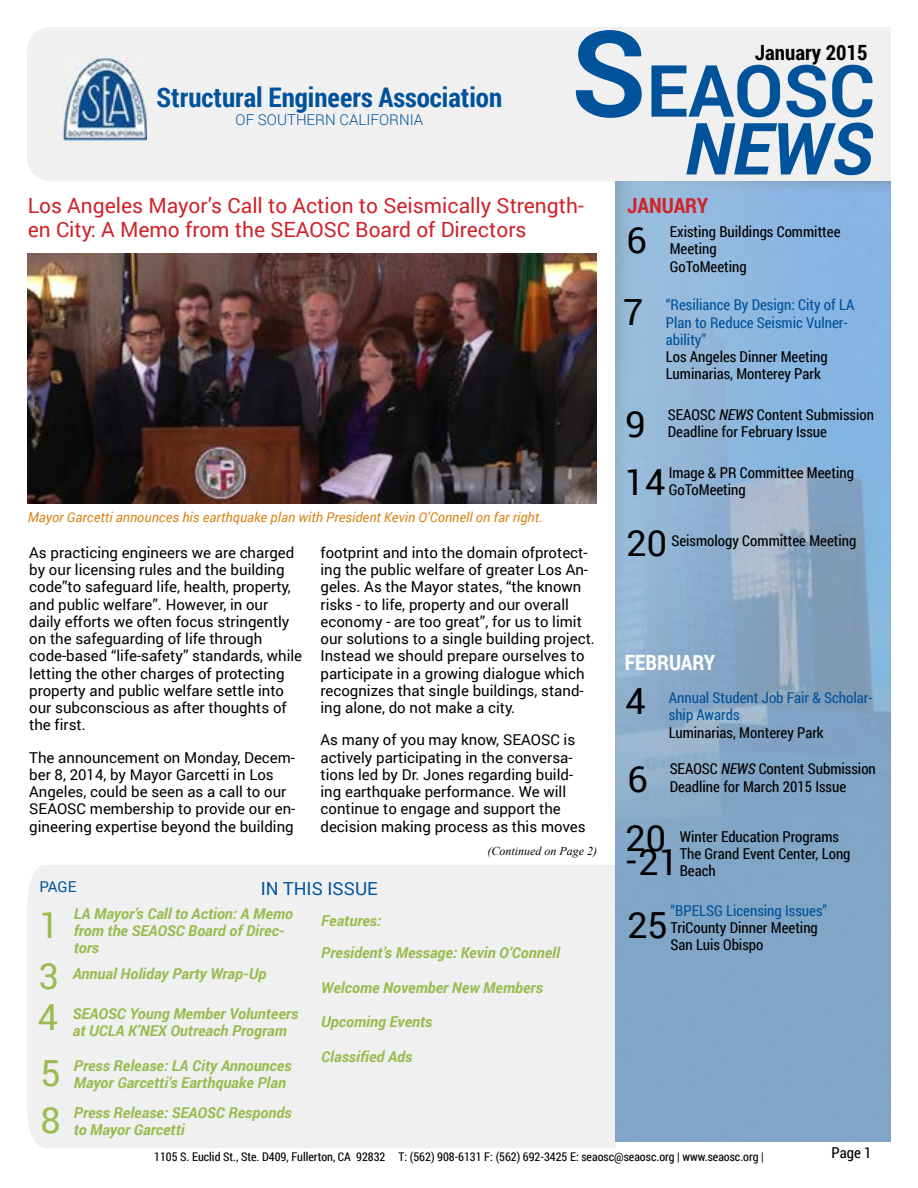
<style>
.page{position:relative;width:918px;height:1188px;background:#fff}
.page>*{position:absolute;margin:0;border:0;box-sizing:border-box;transform-origin:0 0}
.t1{font:700 72px/57.8px "Roboto";color:#00539b;text-align:right}
.t2{font:36px "Roboto";color:#000}
.t3{font:36px "Roboto";color:#9abb50}
.t4{font:700 27px "Roboto Condensed";color:#00539b}
.t5{font:21px/24.2px "Roboto";color:#ce242b}
.t6{font:700 21px "Roboto Condensed";color:#000}
.t7{font:700 21px "Roboto Condensed";color:#fff}
.t8{font:700 21px "Roboto Condensed";letter-spacing:-.005em;color:#ce242b}
.t9{font:18px "Roboto";color:#00539b}
.t10{font:15px/17.2px "Roboto";color:#000}
.t11{font:15px/17.2px "Roboto Condensed";color:#000}
.t12{font:italic 700 15px/17.2px "Roboto";color:#9abb50}
.t13{font:15px/17.2px "Roboto Condensed";color:#00539b}
.t14{font:300 15px "Roboto";color:#00539b}
.t15{font:15px "Roboto";color:#00539b}
.t16{font:italic 13.5px "Roboto";color:#d78519}
.t17{font:12px "Roboto Condensed";color:#000}
.t18{font:italic 12px "Times New Roman";color:#000}
.s1{font-size:120px}
.s2{font-style:italic}
</style>
<div class="page">
<div style="left:27px;top:865px;width:589px;height:283px;background:#f0f0f0"></div>
<div style="left:27px;top:27px;width:864px;height:155px;background:#f0f0f0"></div>
<img style="left:61px;top:54px;width:85px;height:86px">
<img style="left:27px;top:253px;width:570px;height:251px">
<h3 class="t4" style="left:157px;top:79px;width:347px">Structural Engineers Association</h3>
<p class="t14" style="left:236px;top:109px;width:189px">OF SOUTHERN CALIFORNIA</p>
<h1 class="t1" style="left:571px;top:59px;width:306px"><span class="s1">S</span>EAOSC<br><span class="s2">NEWS</span></h1>
<h3 class="t6" style="left:755px;top:37px;width:114px">January 2015</h3>
<h3 class="t5" style="left:28px;top:192px;width:558px">Los Angeles Mayor’s Call to Action to Seismically Strength&shy;en City: A Memo from the SEAOSC Board of Directors</h3>
<p class="t16" style="left:28px;top:508px;width:517px">Mayor Garcetti announces his earthquake plan with President Kevin O’Connell on far right.</p>
<p class="t10" style="left:29px;top:543px;width:275px">As practicing engineers we are charged by our licensing rules and the building code”to safeguard life, health, property, and public welfare”. However, in our daily efforts we often focus stringently on the safeguarding of life through code-based “life-safety” standards, while letting the other charges of protecting property and public welfare settle into our subconscious as after thoughts of the first.</p>
<p class="t10" style="left:29px;top:748px;width:268px">The announcement on Monday, Decem&shy;ber 8, 2014, by Mayor Garcetti in Los Angeles, could be seen as a call to our SEAOSC membership to provide our en&shy;gineering expertise beyond the building</p>
<p class="t10" style="left:321px;top:543px;width:276px">footprint and into the domain ofprotect&shy;ing the public welfare of greater Los An&shy;geles. As the Mayor states, “the known risks - to life, property and our overall economy - are too great”, for us to limit our solutions to a single building project.<br>Instead we should prepare ourselves to participate in a growing dialogue which recognizes that single buildings, stand&shy;ing alone, do not make a city.</p>
<p class="t10" style="left:321px;top:731px;width:267px">As many of you may know, SEAOSC is actively participating in the conversa&shy;tions led by Dr. Jones regarding build&shy;ing earthquake performance. We will continue to engage and support the decision making process as this moves</p>
<p class="t18" style="left:487px;top:843px;width:111px">(Continued on Page 2)</p>
<p class="t15" style="left:40px;top:876px;width:39px">PAGE</p>
<p class="t9" style="left:261px;top:876px;width:118px">IN THIS ISSUE</p>
<h2 class="t3" style="left:40px;top:900px;width:22px">1</h2>
<p class="t12" style="left:74px;top:904px;width:221px">LA Mayor’s Call to Action: A Memo from the SEAOSC Board of Direc&shy;tors</p>
<h2 class="t3" style="left:39px;top:951px;width:22px">3</h2>
<p class="t12" style="left:73px;top:964px;width:195px">Annual Holiday Party Wrap-Up</p>
<h2 class="t3" style="left:38px;top:991px;width:22px">4</h2>
<p class="t12" style="left:73px;top:1005px;width:227px">SEAOSC Young Member Volunteers at UCLA K’NEX Outreach Program</p>
<h2 class="t3" style="left:40px;top:1047px;width:22px">5</h2>
<p class="t12" style="left:74px;top:1056px;width:219px">Press Release: LA City Announces<br>Mayor Garcetti’s Earthquake Plan</p>
<h2 class="t3" style="left:40px;top:1095px;width:22px">8</h2>
<p class="t12" style="left:74px;top:1103px;width:219px">Press Release: SEAOSC Responds to Mayor Garcetti</p>
<p class="t12" style="left:321px;top:904px;width:240px;line-height:32.2px">Features:<br>President’s Message: Kevin O’Connell</p>
<p class="t12" style="left:321px;top:978px;width:223px">Welcome November New Members</p>
<p class="t12" style="left:321px;top:1013px;width:113px">Upcoming Events</p>
<p class="t12" style="left:321px;top:1047px;width:93px">Classified Ads</p>
<h3 class="t8" style="left:627px;top:190px;width:82px">JANUARY</h3>
<h2 class="t2" style="left:626px;top:215px;width:22px">6</h2>
<p class="t11" style="left:670px;top:223px;width:172px">Existing Buildings Committee<br>Meeting<br>GoToMeeting</p>
<h2 class="t2" style="left:623px;top:287px;width:22px">7</h2>
<p class="t13" style="left:666px;top:296px;width:190px">“Resiliance By Design: City of LA<br>Plan to Reduce Seismic Vulner&shy;ability”</p>
<p class="t11" style="left:666px;top:348px;width:163px">Los Angeles Dinner Meeting<br>Luminarias, Monterey Park</p>
<h2 class="t2" style="left:626px;top:399px;width:22px">9</h2>
<p class="t11" style="left:668px;top:405px;width:208px">SEAOSC <span class="s2">NEWS</span> Content Submission<br>Deadline for February Issue</p>
<h2 class="t2" style="left:625px;top:456px;width:42px">14</h2>
<p class="t11" style="left:669px;top:464px;width:187px">Image &amp; PR Committee Meeting<br>GoToMeeting</p>
<h2 class="t2" style="left:627px;top:518px;width:42px">20</h2>
<p class="t11" style="left:671px;top:532px;width:187px">Seismology Committee Meeting</p>
<h3 class="t7" style="left:625px;top:648px;width:92px">FEBRUARY</h3>
<h2 class="t2" style="left:626px;top:676px;width:22px">4</h2>
<p class="t13" style="left:669px;top:689px;width:206px">Annual Student Job Fair &amp; Scholar&shy;ship Awards</p>
<p class="t11" style="left:669px;top:723px;width:156px">Luminarias, Monterey Park</p>
<h2 class="t2" style="left:627px;top:754px;width:22px">6</h2>
<p class="t11" style="left:670px;top:760px;width:208px">SEAOSC <span class="s2">NEWS</span> Content Submission<br>Deadline for March 2015 Issue</p>
<h2 class="t2" style="left:626px;top:813px;width:42px">20</h2>
<p class="t11" style="left:680px;top:827px;width:172px">Winter Education Programs<br>The Grand Event Center, Long</p>
<h2 class="t2" style="left:626px;top:837px;width:54px">-21</h2>
<p class="t11" style="left:680px;top:862px;width:38px">Beach</p>
<p class="t13" style="left:671px;top:901px;width:158px">“BPELSG Licensing Issues”</p>
<p class="t11" style="left:671px;top:919px;width:149px">TriCounty Dinner Meeting<br>San Luis Obispo</p>
<h2 class="t2" style="left:627px;top:900px;width:42px">25</h2>
<p class="t17" style="left:154px;top:1148px;width:611px">1105 S. Euclid St., Ste. D409, Fullerton, CA 92832 T: (562) 908-6131 F: (562) 692-3425 E: seaosc@seaosc.org | www.seaosc.org |</p>
<p class="t11" style="left:832px;top:1143px;width:41px">Page 1</p>
</div>
